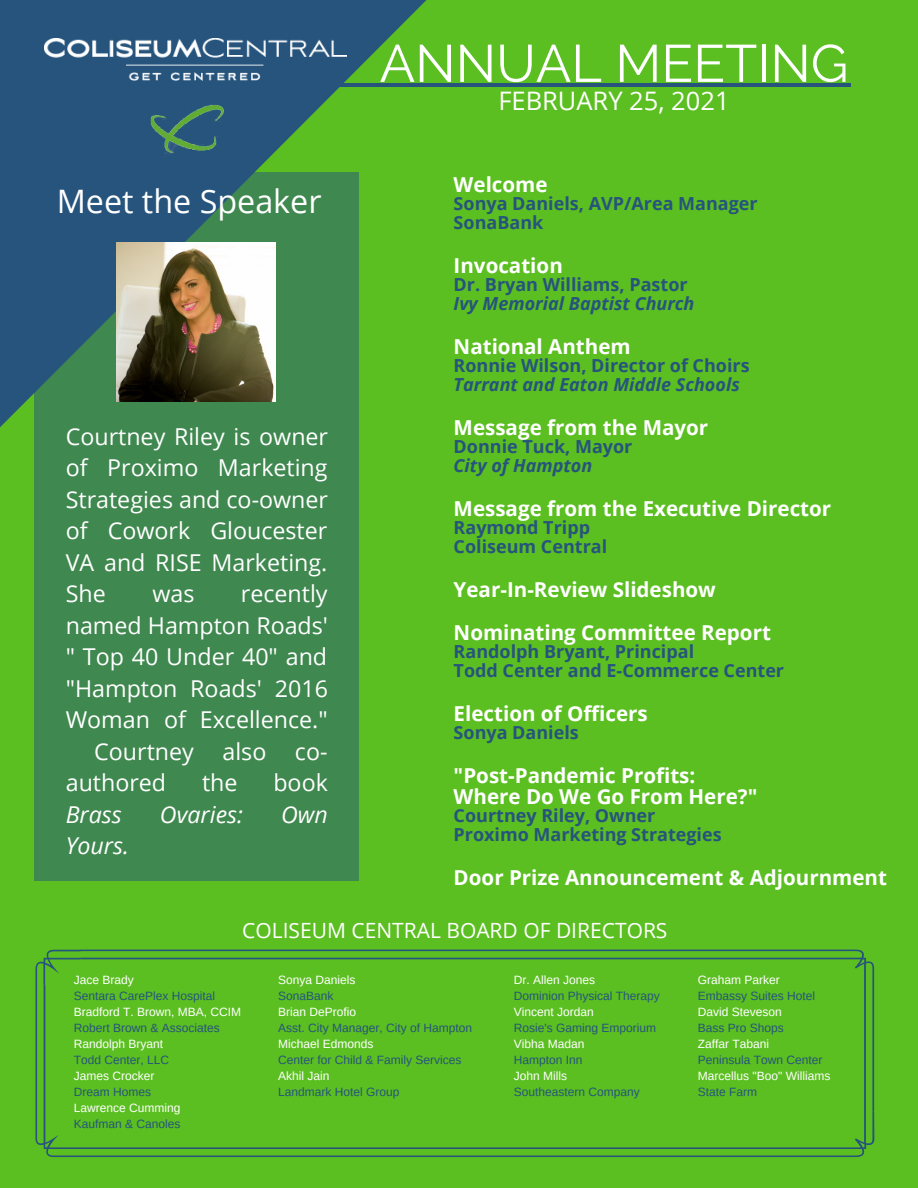
<style>
.page{position:relative;width:918px;height:1188px;background:#5bbf21}
.page>*{position:absolute;margin:0;border:0;box-sizing:border-box;transform-origin:0 0}
.t1{font:52.5px "Raleway";color:#fff}
.t2{font:32.25px "Open Sans";color:#fff}
.t3{font:25.5px "Open Sans";color:#fff}
.t4{font:23.25px/31.5px "Open Sans";color:#fff;text-align:justify}
.t5{font:italic 23.25px "Open Sans";color:#fff}
.t6{font:21px "Open Sans";color:#fff}
.t7{font:700 20.55px "Open Sans";color:#fff}
.t8{font:700 18px "Open Sans";color:#26547c}
.t9{font:italic 700 18px "Open Sans";color:#26547c}
.t10{font:12px "Arimo";color:#26547c}
.t11{font:12px "Arimo";color:#fff}
</style>
<div class="page">
<svg style="left:0;top:0;width:472px;height:484px"></svg>
<hr style="left:0;top:83px;width:851px;height:3px;background:#26547c">
<img style="left:45px;top:39px;width:301px;height:49px">
<img style="left:131px;top:88px;width:111px;height:84px">
<svg style="left:34px;top:172px;width:324px;height:709px;background:#3c8253"></svg>
<img style="left:116px;top:242px;width:159px;height:159px">
<svg style="left:35px;top:950px;width:839px;height:207px"></svg>
<p class="t2" style="left:57px;top:179px;width:266px">Meet the Speaker</p>
<p class="t4" style="left:66px;top:420px;width:264px">Courtney Riley is owner of Proximo Marketing Strategies and co-owner of Cowork Gloucester VA and RISE Marketing.<br>She</p>
<p class="t4" style="left:152px;top:578px;width:44px">was</p>
<p class="t4" style="left:241px;top:578px;width:88px">recently</p>
<p class="t4" style="left:66px;top:609px;width:264px">named Hampton Roads'</p>
<p class="t4" style="left:66px;top:641px;width:263px">" Top 40 Under 40" and</p>
<p class="t4" style="left:66px;top:672px;width:264px">"Hampton Roads' 2016</p>
<p class="t4" style="left:66px;top:704px;width:263px">Woman of Excellence."</p>
<p class="t4" style="left:94px;top:735px;width:235px">Courtney also co-</p>
<p class="t4" style="left:66px;top:767px;width:102px">authored</p>
<p class="t4" style="left:202px;top:767px;width:37px">the</p>
<p class="t4" style="left:273px;top:767px;width:56px">book</p>
<p class="t5" style="left:66px;top:798px;width:58px">Brass</p>
<p class="t5" style="left:160px;top:798px;width:84px">Ovaries:</p>
<p class="t5" style="left:281px;top:798px;width:48px">Own</p>
<p class="t5" style="left:66px;top:830px;width:65px">Yours.</p>
<p class="t1" style="left:380px;top:33px;width:470px">ANNUAL MEETING</p>
<p class="t3" style="left:498px;top:83px;width:233px">FEBRUARY 25, 2021</p>
<p class="t7" style="left:454px;top:170px;width:95px">Welcome</p>
<p class="t8" style="left:454px;top:191px;width:306px">Sonya Daniels, AVP/Area Manager</p>
<p class="t8" style="left:454px;top:210px;width:91px">SonaBank</p>
<p class="t7" style="left:454px;top:251px;width:111px">Invocation</p>
<p class="t8" style="left:454px;top:272px;width:236px">Dr. Bryan Williams, Pastor</p>
<p class="t9" style="left:454px;top:291px;width:242px">Ivy Memorial Baptist Church</p>
<p class="t7" style="left:454px;top:332px;width:179px">National Anthem</p>
<p class="t8" style="left:454px;top:353px;width:298px">Ronnie Wilson, Director of Choirs</p>
<p class="t9" style="left:454px;top:372px;width:288px">Tarrant and Eaton Middle Schools</p>
<p class="t7" style="left:454px;top:413px;width:256px">Message from the Mayor</p>
<p class="t8" style="left:454px;top:434px;width:180px">Donnie Tuck, Mayor</p>
<p class="t9" style="left:454px;top:453px;width:140px">City of Hampton</p>
<p class="t7" style="left:454px;top:494px;width:379px">Message from the Executive Director</p>
<p class="t8" style="left:454px;top:515px;width:138px">Raymond Tripp</p>
<p class="t8" style="left:454px;top:534px;width:155px">Coliseum Central</p>
<p class="t7" style="left:454px;top:575px;width:264px">Year-In-Review Slideshow</p>
<p class="t7" style="left:454px;top:618px;width:319px">Nominating Committee Report</p>
<p class="t8" style="left:454px;top:639px;width:242px">Randolph Bryant, Principal</p>
<p class="t8" style="left:454px;top:658px;width:332px">Todd Center and E-Commerce Center</p>
<p class="t7" style="left:454px;top:699px;width:196px">Election of Officers</p>
<p class="t8" style="left:454px;top:720px;width:127px">Sonya Daniels</p>
<p class="t7" style="left:454px;top:761px;width:243px">"Post-Pandemic Profits:</p>
<p class="t7" style="left:454px;top:782px;width:305px">Where Do We Go From Here?"</p>
<p class="t8" style="left:454px;top:803px;width:203px">Courtney Riley, Owner</p>
<p class="t8" style="left:454px;top:822px;width:270px">Proximo Marketing Strategies</p>
<p class="t7" style="left:454px;top:863px;width:435px">Door Prize Announcement &amp; Adjournment</p>
<p class="t6" style="left:242px;top:916px;width:427px">COLISEUM CENTRAL BOARD OF DIRECTORS</p>
<p class="t11" style="left:74px;top:973px;width:62px">Jace Brady</p>
<p class="t10" style="left:74px;top:989px;width:143px">Sentara CarePlex Hospital</p>
<p class="t11" style="left:74px;top:1005px;width:169px">Bradford T. Brown, MBA, CCIM</p>
<p class="t10" style="left:74px;top:1021px;width:147px">Robert Brown &amp; Associates</p>
<p class="t11" style="left:74px;top:1037px;width:91px">Randolph Bryant</p>
<p class="t10" style="left:74px;top:1053px;width:97px">Todd Center, LLC</p>
<p class="t11" style="left:74px;top:1069px;width:82px">James Crocker</p>
<p class="t10" style="left:74px;top:1085px;width:79px">Dream Homes</p>
<p class="t11" style="left:74px;top:1101px;width:108px">Lawrence Cumming</p>
<p class="t10" style="left:74px;top:1117px;width:108px">Kaufman &amp; Canoles</p>
<p class="t11" style="left:278px;top:973px;width:79px">Sonya Daniels</p>
<p class="t10" style="left:278px;top:989px;width:57px">SonaBank</p>
<p class="t11" style="left:278px;top:1005px;width:79px">Brian DeProfio</p>
<p class="t10" style="left:278px;top:1021px;width:195px">Asst. City Manager, City of Hampton</p>
<p class="t11" style="left:278px;top:1037px;width:97px">Michael Edmonds</p>
<p class="t10" style="left:278px;top:1053px;width:185px">Center for Child &amp; Family Services</p>
<p class="t11" style="left:278px;top:1069px;width:53px">Akhil Jain</p>
<p class="t10" style="left:278px;top:1085px;width:123px">Landmark Hotel Group</p>
<p class="t11" style="left:514px;top:973px;width:83px">Dr. Allen Jones</p>
<p class="t10" style="left:514px;top:989px;width:147px">Dominion Physical Therapy</p>
<p class="t11" style="left:514px;top:1005px;width:82px">Vincent Jordan</p>
<p class="t10" style="left:514px;top:1021px;width:144px">Rosie's Gaming Emporium</p>
<p class="t11" style="left:514px;top:1037px;width:72px">Vibha Madan</p>
<p class="t10" style="left:514px;top:1053px;width:70px">Hampton Inn</p>
<p class="t11" style="left:514px;top:1069px;width:55px">John Mills</p>
<p class="t10" style="left:514px;top:1085px;width:128px">Southeastern Company</p>
<p class="t11" style="left:698px;top:973px;width:83px">Graham Parker</p>
<p class="t10" style="left:698px;top:989px;width:119px">Embassy Suites Hotel</p>
<p class="t11" style="left:698px;top:1005px;width:85px">David Steveson</p>
<p class="t10" style="left:698px;top:1021px;width:87px">Bass Pro Shops</p>
<p class="t11" style="left:698px;top:1037px;width:73px">Zaffar Tabani</p>
<p class="t10" style="left:698px;top:1053px;width:126px">Peninsula Town Center</p>
<p class="t11" style="left:698px;top:1069px;width:134px">Marcellus "Boo" Williams</p>
<p class="t10" style="left:698px;top:1085px;width:61px">State Farm</p>
</div>
